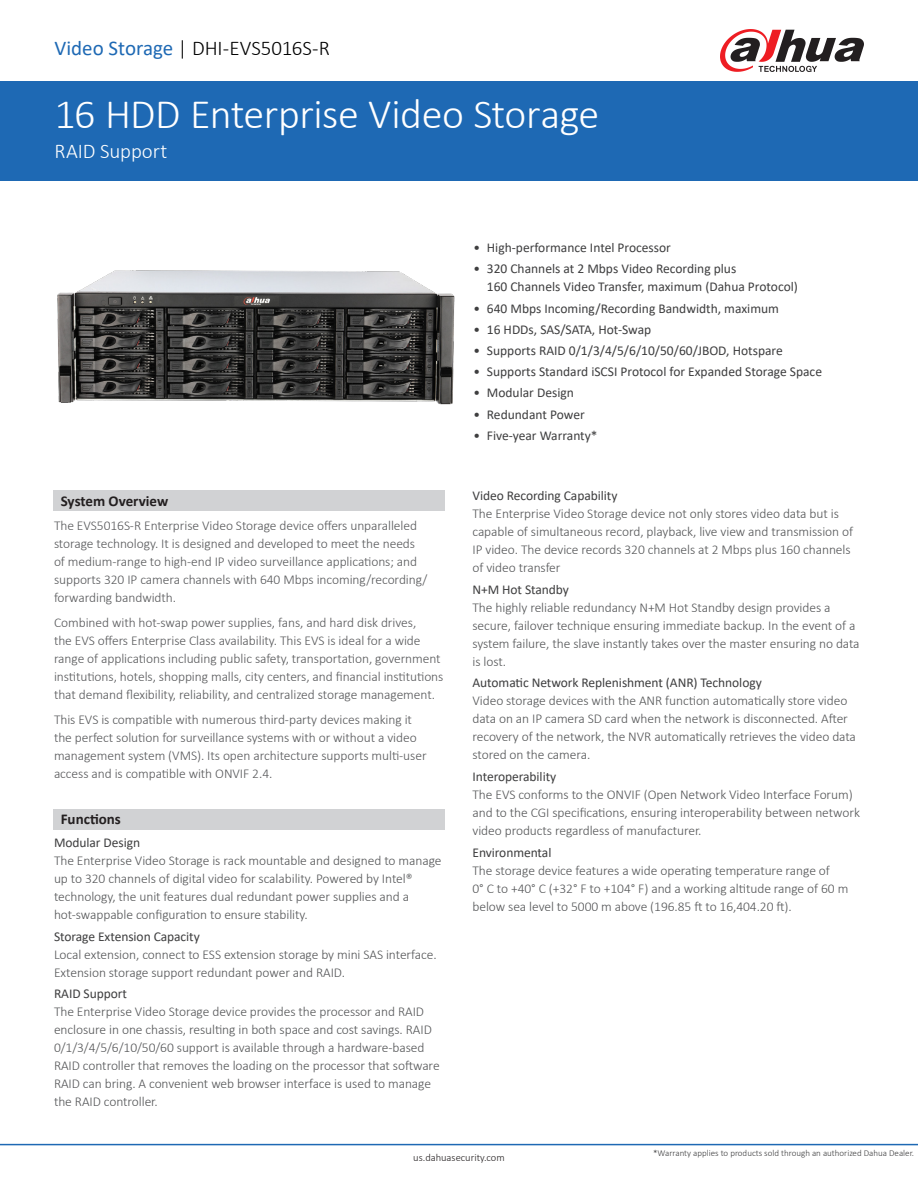
<style>
.page{position:relative;width:918px;height:1188px;background:#fff}
.page>*{position:absolute;margin:0;border:0;box-sizing:border-box;transform-origin:0 0}
.t1{font:300 42px "Calibri";letter-spacing:-.01em;color:#fff}
.t2{font:300 21px "Calibri";color:#000}
.t3{font:300 21px "Calibri";letter-spacing:-.005em;color:#fff}
.Section_Heading{font:700 15px "Calibri";color:#231f20}
.FrontMatter_Text{font:300 13.5px/18px "Calibri";letter-spacing:-.005em;color:#545557}
.t4{font:300 13.5px/18px "Calibri";letter-spacing:-.005em;color:#57585a}
.FrontMatter_Headline{font:13.5px/18px "Calibri";color:#3e3e3f}
.t5{font:300 10.5px "Calibri";color:#231f20}
.t6{font:300 9px "Calibri";color:#3e3e3f}
.s1{font-weight:400;color:#1e69b4}
</style>
<div class="page">
<div style="left:0;top:81px;width:918px;height:100px;background:#1e69b4"></div>
<div style="left:53px;top:490px;width:392px;height:20px;background:#d1d2d4"></div>
<div style="left:53px;top:809px;width:392px;height:21px;background:#d1d2d4"></div>
<hr style="left:0;top:1144px;width:918px;height:1px;background:#1e69b4">
<svg style="left:720px;top:29px;width:144px;height:43px"></svg>
<img style="left:57px;top:270px;width:398px;height:135px">
<p class="t2" style="left:55px;top:35px;width:277px"><span class="s1">Video Storage</span> | DHI-EVS5016S-R</p>
<p class="t1" style="left:55px;top:88px;width:546px">16 HDD Enterprise Video Storage</p>
<p class="t3" style="left:55px;top:138px;width:114px">RAID Support</p>
<p class="Section_Heading" style="left:61px;top:490px;width:109px">System Overview</p>
<p class="t4" style="left:54px;top:517px;width:375px">The EVS5016S-R Enterprise Video Storage device offers unparalleled storage technology. It is designed and developed to meet the needs of medium-range to high-end IP video surveillance applications; and supports 320 IP camera channels with 640 Mbps incoming/recording/ forwarding bandwidth.</p>
<p class="t4" style="left:54px;top:613px;width:391px">Combined with hot-swap power supplies, fans, and hard disk drives,<br>the EVS offers Enterprise Class availability. This EVS is ideal for a wide range of applications including public safety, transportation, government institutions, hotels, shopping malls, city centers, and financial institutions that demand flexibility, reliability, and centralized storage management.</p>
<p class="t4" style="left:54px;top:710px;width:374px">This EVS is compatible with numerous third-party devices making it the perfect solution for surveillance systems with or without a video management system (VMS). Its open architecture supports multi-user access and is compatible with ONVIF 2.4.</p>
<p class="Section_Heading" style="left:61px;top:809px;width:62px">Functions</p>
<p class="FrontMatter_Headline" style="left:54px;top:833px;width:88px">Modular Design</p>
<p class="FrontMatter_Text" style="left:54px;top:851px;width:389px">The Enterprise Video Storage is rack mountable and designed to manage up to 320 channels of digital video for scalability. Powered by Intel® technology, the unit features dual redundant power supplies and a hot-swappable configuration to ensure stability.</p>
<p class="FrontMatter_Headline" style="left:54px;top:927px;width:147px">Storage Extension Capacity</p>
<p class="FrontMatter_Text" style="left:54px;top:945px;width:384px">Local extension, connect to ESS extension storage by mini SAS interface.<br>Extension storage support redundant power and RAID.</p>
<p class="FrontMatter_Headline" style="left:54px;top:984px;width:74px">RAID Support</p>
<p class="FrontMatter_Text" style="left:54px;top:1003px;width:387px">The Enterprise Video Storage device provides the processor and RAID enclosure in one chassis, resulting in both space and cost savings. RAID 0/1/3/4/5/6/10/50/60 support is available through a hardware-based RAID controller that removes the loading on the processor that software RAID can bring. A convenient web browser interface is used to manage the RAID controller.</p>
<p class="FrontMatter_Headline" style="left:473px;top:238px;width:199px">• High-performance Intel Processor</p>
<p class="FrontMatter_Headline" style="left:487px;top:259px;width:313px;text-indent:-14px">• 320 Channels at 2 Mbps Video Recording plus<br>160 Channels Video Transfer, maximum (Dahua Protocol)</p>
<p class="FrontMatter_Headline" style="left:473px;top:299px;width:307px">• 640 Mbps Incoming/Recording Bandwidth, maximum</p>
<p class="FrontMatter_Headline" style="left:473px;top:320px;width:179px">• 16 HDDs, SAS/SATA, Hot-Swap</p>
<p class="FrontMatter_Headline" style="left:473px;top:341px;width:311px">• Supports RAID 0/1/3/4/5/6/10/50/60/JBOD, Hotspare</p>
<p class="FrontMatter_Headline" style="left:473px;top:362px;width:350px">• Supports Standard iSCSI Protocol for Expanded Storage Space</p>
<p class="FrontMatter_Headline" style="left:473px;top:384px;width:102px">• Modular Design</p>
<p class="FrontMatter_Headline" style="left:473px;top:405px;width:113px">• Redundant Power</p>
<p class="FrontMatter_Headline" style="left:473px;top:426px;width:126px">• Five-year Warranty*</p>
<p class="FrontMatter_Headline" style="left:472px;top:486px;width:146px">Video Recording Capability</p>
<p class="FrontMatter_Text" style="left:472px;top:504px;width:382px">The Enterprise Video Storage device not only stores video data but is capable of simultaneous record, playback, live view and transmission of IP video. The device records 320 channels at 2 Mbps plus 160 channels of video transfer</p>
<p class="FrontMatter_Headline" style="left:472px;top:580px;width:98px">N+M Hot Standby</p>
<p class="FrontMatter_Text" style="left:472px;top:598px;width:389px">The highly reliable redundancy N+M Hot Standby design provides a secure, failover technique ensuring immediate backup. In the event of a system failure, the slave instantly takes over the master ensuring no data is lost.</p>
<p class="FrontMatter_Headline" style="left:472px;top:674px;width:291px">Automatic Network Replenishment (ANR) Technology</p>
<p class="FrontMatter_Text" style="left:472px;top:692px;width:385px">Video storage devices with the ANR function automatically store video data on an IP camera SD card when the network is disconnected. After recovery of the network, the NVR automatically retrieves the video data stored on the camera.</p>
<p class="FrontMatter_Headline" style="left:472px;top:767px;width:85px">Interoperability</p>
<p class="FrontMatter_Text" style="left:472px;top:786px;width:389px">The EVS conforms to the ONVIF (Open Network Video Interface Forum) and to the CGI specifications, ensuring interoperability between network video products regardless of manufacturer.</p>
<p class="FrontMatter_Headline" style="left:472px;top:843px;width:80px">Environmental</p>
<p class="FrontMatter_Text" style="left:472px;top:861px;width:377px">The storage device features a wide operating temperature range of<br>0° C to +40° C (+32° F to +104° F) and a working altitude range of 60 m below sea level to 5000 m above (196.85 ft to 16,404.20 ft).</p>
<p class="t5" style="left:413px;top:1151px;width:93px">us.dahuasecurity.com</p>
<p class="t6" style="left:653px;top:1147px;width:262px">*Warranty applies to products sold through an authorized Dahua Dealer.</p>
</div>
